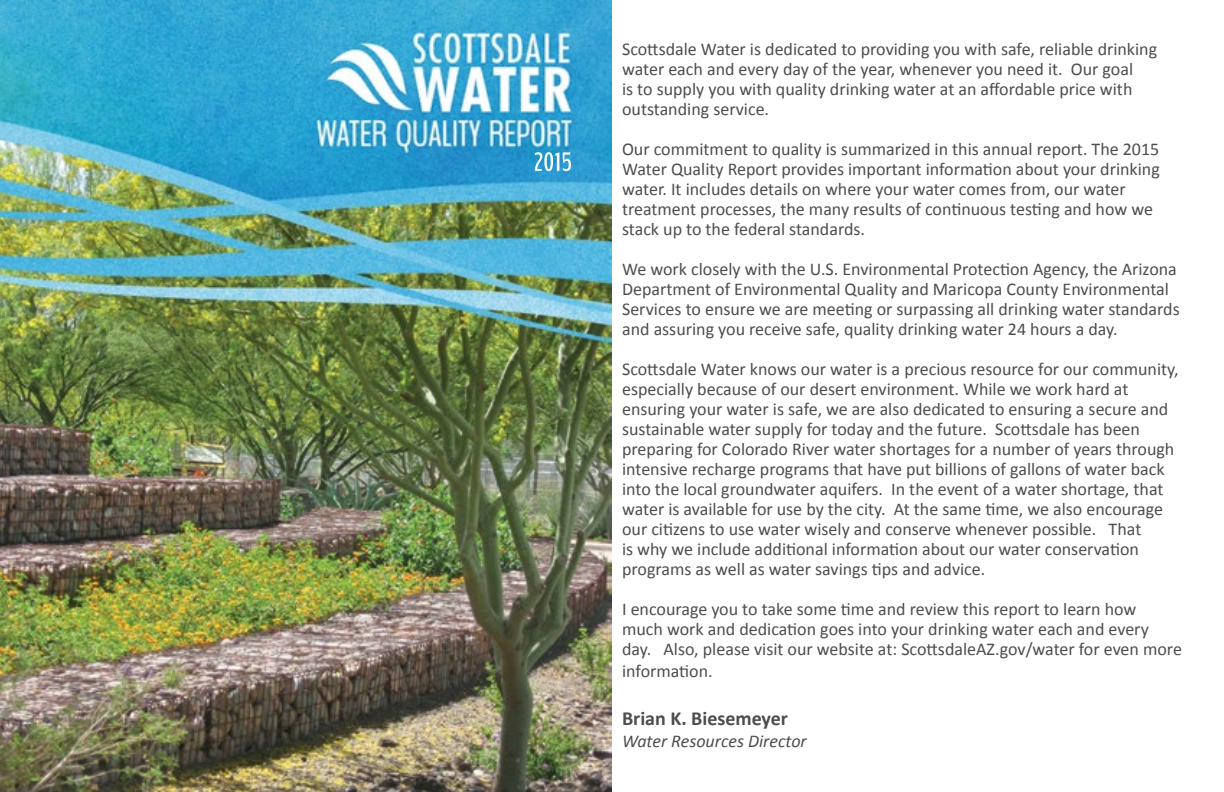
<style>
.page{position:relative;width:1224px;height:792px;background:#fff}
.page>*{position:absolute;margin:0;border:0;box-sizing:border-box;transform-origin:0 0}
.t1{font:700 20px "Calibri";color:#4d4d4f}
.t2{font:18px/20px "Calibri";color:#4d4d4f}
.t3{font:italic 18px "Calibri";color:#4d4d4f}
</style>
<div class="page">
<img style="left:0;top:0;width:612px;height:792px">
<p class="t2" style="left:622px;top:39px;width:537px">Scottsdale Water is dedicated to providing you with safe, reliable drinking water each and every day of the year, whenever you need it. Our goal<br>is to supply you with quality drinking water at an affordable price with outstanding service.</p>
<p class="t2" style="left:622px;top:139px;width:539px">Our commitment to quality is summarized in this annual report. The 2015<br>Water Quality Report provides important information about your drinking water. It includes details on where your water comes from, our water treatment processes, the many results of continuous testing and how we stack up to the federal standards.</p>
<p class="t2" style="left:622px;top:259px;width:559px">We work closely with the U.S. Environmental Protection Agency, the Arizona Department of Environmental Quality and Maricopa County Environmental Services to ensure we are meeting or surpassing all drinking water standards and assuring you receive safe, quality drinking water 24 hours a day.</p>
<p class="t2" style="left:622px;top:359px;width:558px">Scottsdale Water knows our water is a precious resource for our community, especially because of our desert environment. While we work hard at ensuring your water is safe, we are also dedicated to ensuring a secure and sustainable water supply for today and the future. Scottsdale has been preparing for Colorado River water shortages for a number of years through intensive recharge programs that have put billions of gallons of water back into the local groundwater aquifers. In the event of a water shortage, that water is available for use by the city. At the same time, we also encourage our citizens to use water wisely and conserve whenever possible. That<br>is why we include additional information about our water conservation programs as well as water savings tips and advice.</p>
<p class="t2" style="left:622px;top:599px;width:561px">I encourage you to take some time and review this report to learn how<br>much work and dedication goes into your drinking water each and every day. Also, please visit our website at: ScottsdaleAZ.gov/water for even more</p>
<p class="t2" style="left:622px;top:661px;width:92px">information.</p>
<p class="t1" style="left:622px;top:706px;width:167px">Brian K. Biesemeyer</p>
<p class="t3" style="left:622px;top:728px;width:186px">Water Resources Director</p>
</div>
